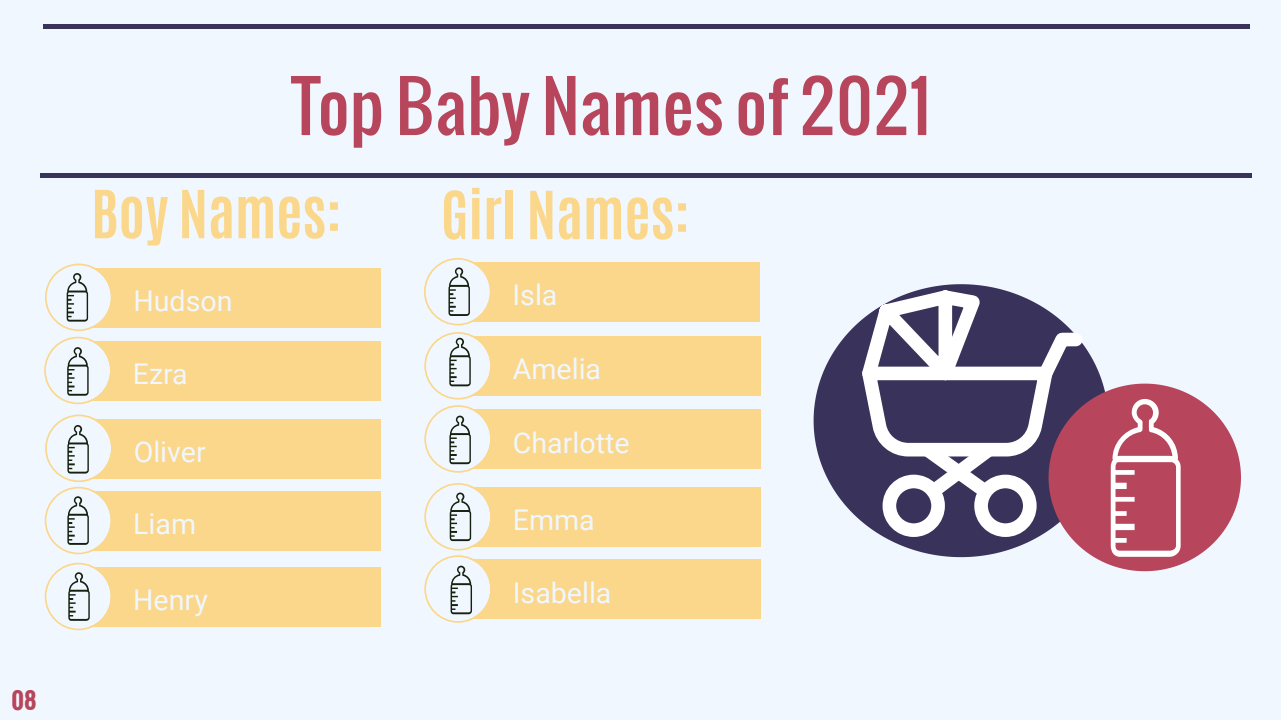
<style>
.page{position:relative;width:1281px;height:720px;background:#fff}
.page>*{position:absolute;margin:0;border:0;box-sizing:border-box;transform-origin:0 0}
.t1{font:67.5px "Oswald";color:#b7455b}
.t2{font:700 56.25px "Antonio";color:#fad78a}
.t3{font:28.62px "Roboto";color:#f1f7ff}
.t4{font:700 22.5px "Oswald";color:#b7455b}
</style>
<div class="page">
<div style="left:0;top:0;width:1280px;height:720px;background:#f1f7ff"></div>
<svg style="left:813px;top:326px;width:42px;height:190px;fill:#39325b"></svg>
<div style="left:1075px;top:24px;width:174px;height:5px;background:#39325b"></div>
<div style="left:901px;top:24px;width:174px;height:5px;background:#39325b"></div>
<div style="left:727px;top:24px;width:174px;height:5px;background:#39325b"></div>
<div style="left:553px;top:24px;width:174px;height:5px;background:#39325b"></div>
<div style="left:380px;top:24px;width:173px;height:5px;background:#39325b"></div>
<div style="left:206px;top:24px;width:174px;height:5px;background:#39325b"></div>
<div style="left:43px;top:24px;width:163px;height:5px;background:#39325b"></div>
<div style="left:1077px;top:173px;width:174px;height:5px;background:#39325b"></div>
<div style="left:903px;top:173px;width:174px;height:5px;background:#39325b"></div>
<div style="left:730px;top:173px;width:173px;height:5px;background:#39325b"></div>
<div style="left:556px;top:173px;width:174px;height:5px;background:#39325b"></div>
<div style="left:382px;top:173px;width:174px;height:5px;background:#39325b"></div>
<div style="left:209px;top:173px;width:173px;height:5px;background:#39325b"></div>
<div style="left:41px;top:173px;width:168px;height:5px;background:#39325b"></div>
<div style="left:455px;top:263px;width:304px;height:59px;background:#fad78a"></div>
<div style="left:456px;top:337px;width:304px;height:59px;background:#fad78a"></div>
<div style="left:456px;top:410px;width:304px;height:59px;background:#fad78a"></div>
<div style="left:77px;top:268px;width:304px;height:59px;background:#fad78a"></div>
<div style="left:76px;top:341px;width:304px;height:59px;background:#fad78a"></div>
<div style="left:77px;top:419px;width:304px;height:59px;background:#fad78a"></div>
<div style="left:76px;top:491px;width:304px;height:60px;background:#fad78a"></div>
<div style="left:456px;top:560px;width:304px;height:59px;background:#fad78a"></div>
<div style="left:76px;top:567px;width:304px;height:60px;background:#fad78a"></div>
<div style="left:456px;top:488px;width:304px;height:59px;background:#fad78a"></div>
<svg style="left:855px;top:284px;width:385px;height:287px"></svg>
<svg style="left:45px;top:264px;width:67px;height:67px"></svg>
<svg style="left:44px;top:337px;width:68px;height:67px"></svg>
<svg style="left:45px;top:415px;width:68px;height:139px"></svg>
<svg style="left:45px;top:563px;width:66px;height:67px"></svg>
<svg style="left:424px;top:258px;width:67px;height:67px"></svg>
<svg style="left:424px;top:332px;width:68px;height:141px"></svg>
<svg style="left:424px;top:483px;width:68px;height:140px"></svg>
<p class="t4" style="left:11px;top:684px;width:26px">08</p>
<h1 class="t1" style="left:289px;top:55px;width:643px">Top Baby Names of 2021</h1>
<h2 class="t2" style="left:91px;top:174px;width:252px">Boy Names:</h2>
<h2 class="t2" style="left:441px;top:175px;width:250px">Girl Names:</h2>
<p class="t3" style="left:133px;top:284px;width:100px">Hudson</p>
<p class="t3" style="left:512px;top:279px;width:46px">Isla</p>
<p class="t3" style="left:133px;top:358px;width:57px">Ezra</p>
<p class="t3" style="left:513px;top:353px;width:90px">Amelia</p>
<p class="t3" style="left:134px;top:435px;width:73px">Oliver</p>
<p class="t3" style="left:513px;top:426px;width:118px">Charlotte</p>
<p class="t3" style="left:133px;top:508px;width:64px">Liam</p>
<p class="t3" style="left:513px;top:504px;width:83px">Emma</p>
<p class="t3" style="left:133px;top:584px;width:76px">Henry</p>
<p class="t3" style="left:513px;top:576px;width:100px">Isabella</p>
</div>
